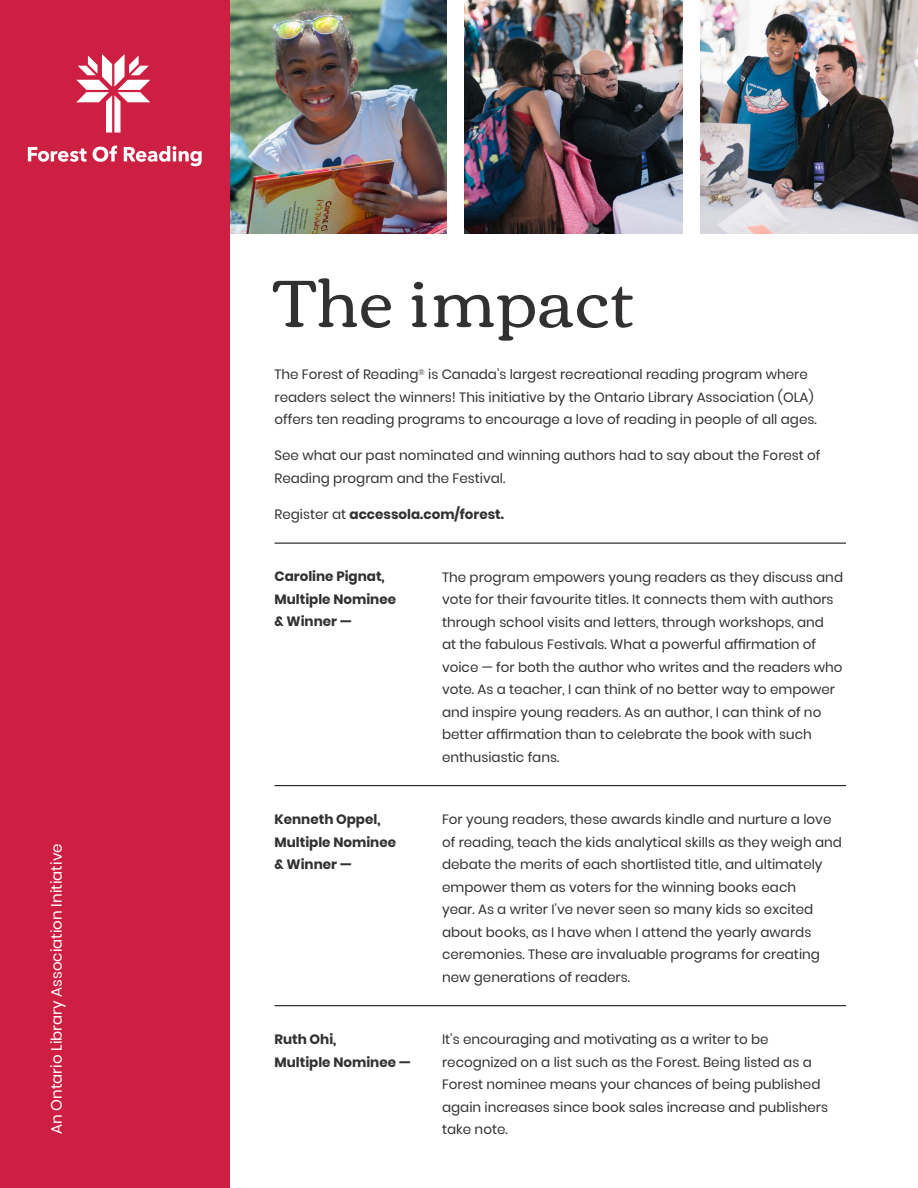
<style>
.page{position:relative;width:918px;height:1188px;background:#fff}
.page>*{position:absolute;margin:0;border:0;box-sizing:border-box;transform-origin:0 0}
.t1{font:67.5px "Corben";letter-spacing:.02em;color:#323031}
.t2{font:15px "Poppins";color:#fff}
.t3{font:13.5px/22.5px "Poppins";color:#323031}
.t4{font:700 13.5px/22.5px "Poppins";color:#323031}
.s1{font-weight:400}
</style>
<div class="page">
<img style="left:230px;top:0;width:216px;height:234px">
<div style="left:0;top:0;width:230px;height:1188px;background:#cd1f41"></div>
<svg style="left:76px;top:54px;width:74px;height:79px"></svg>
<svg style="left:28px;top:147px;width:59px;height:15px"></svg>
<svg style="left:93px;top:146px;width:24px;height:16px"></svg>
<svg style="left:124px;top:146px;width:78px;height:20px"></svg>
<hr style="left:274px;top:543px;width:572px;height:1px;background:#000">
<hr style="left:274px;top:785px;width:572px;height:1px;background:#000">
<hr style="left:274px;top:1005px;width:572px;height:1px;background:#000">
<img style="left:464px;top:0;width:218px;height:234px">
<img style="left:700px;top:0;width:218px;height:234px">
<p class="t2" style="left:48px;top:1134px;width:292px;rotate:-90deg">An Ontario Library Association Initiative</p>
<h1 class="t1" style="left:274px;top:255px;width:363px">The impact</h1>
<p class="t3" style="left:274px;top:364px;width:544px">The Forest of Reading<sup>®</sup> is Canada’s largest recreational reading program where readers select the winners! This initiative by the Ontario Library Association (OLA) offers ten reading programs to encourage a love of reading in people of all ages.</p>
<p class="t3" style="left:275px;top:445px;width:548px">See what our past nominated and winning authors had to say about the Forest of<br>Reading program and the Festival.</p>
<p class="t4" style="left:275px;top:503px;width:231px"><span class="s1">Register at</span> accessola.com/forest.</p>
<p class="t4" style="left:275px;top:566px;width:123px">Caroline Pignat,<br>Multiple Nominee &amp; Winner —</p>
<p class="t3" style="left:442px;top:566px;width:403px">The program empowers young readers as they discuss and vote for their favourite titles. It connects them with authors through school visits and letters, through workshops, and<br>at the fabulous Festivals. What a powerful affirmation of voice — for both the author who writes and the readers who vote. As a teacher, I can think of no better way to empower and inspire young readers. As an author, I can think of no better affirmation than to celebrate the book with such enthusiastic fans.</p>
<p class="t4" style="left:275px;top:808px;width:123px">Kenneth Oppel,<br>Multiple Nominee &amp; Winner —</p>
<p class="t3" style="left:442px;top:808px;width:401px">For young readers, these awards kindle and nurture a love of reading, teach the kids analytical skills as they weigh and debate the merits of each shortlisted title, and ultimately empower them as voters for the winning books each<br>year. As a writer I’ve never seen so many kids so excited about books, as I have when I attend the yearly awards ceremonies. These are invaluable programs for creating new generations of readers.</p>
<p class="t4" style="left:274px;top:1028px;width:138px">Ruth Ohi,<br>Multiple Nominee —</p>
<p class="t3" style="left:442px;top:1028px;width:388px">It’s encouraging and motivating as a writer to be recognized on a list such as the Forest. Being listed as a Forest nominee means your chances of being published again increases since book sales increase and publishers take note.</p>
</div>
